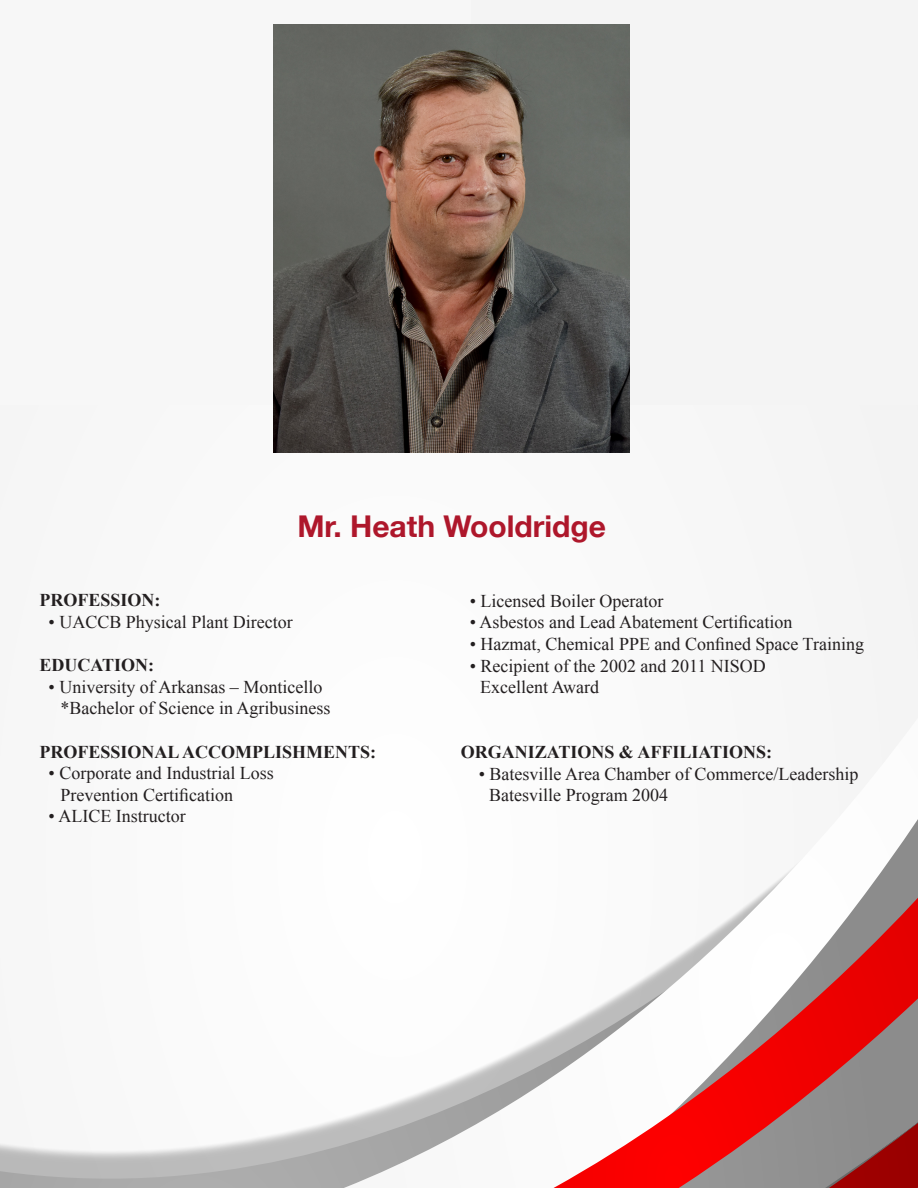
<style>
.page{position:relative;width:918px;height:1188px;background:#fff}
.page>*{position:absolute;margin:0;border:0;box-sizing:border-box;transform-origin:0 0}
.t1{font:700 30px "Helvetica Neue";color:#ae172b}
.t2{font:18px "Times New Roman";color:#231f20}
.t3{font:700 18px "Times New Roman";color:#231f20}
</style>
<div class="page">
<div style="left:0;top:0;width:506px;height:475px;background:#f7f7f7"></div>
<div style="left:472px;top:0;width:446px;height:439px;background:#f4f4f4"></div>
<div style="left:0;top:405px;width:918px;height:783px;background:#fafafa"></div>
<svg style="left:757px;top:819px;width:161px;height:79px"></svg>
<svg style="left:0;top:1032px;width:554px;height:156px"></svg>
<svg style="left:554px;top:898px;width:364px;height:290px"></svg>
<svg style="left:829px;top:1123px;width:89px;height:65px;background:#934646"></svg>
<img style="left:274px;top:25px;width:356px;height:427px">
<p class="t1" style="left:297px;top:503px;width:310px">Mr. Heath Wooldridge</p>
<p class="t3" style="left:40px;top:588px;width:123px">PROFESSION:</p>
<p class="t2" style="left:49px;top:610px;width:246px">• UACCB Physical Plant Director</p>
<p class="t3" style="left:40px;top:653px;width:116px">EDUCATION:</p>
<p class="t2" style="left:49px;top:675px;width:275px">• University of Arkansas – Monticello</p>
<p class="t2" style="left:61px;top:696px;width:271px">*Bachelor of Science in Agribusiness</p>
<p class="t3" style="left:40px;top:739px;width:338px">PROFESSIONAL ACCOMPLISHMENTS:</p>
<p class="t2" style="left:49px;top:761px;width:227px">• Corporate and Industrial Loss</p>
<p class="t2" style="left:61px;top:783px;width:174px">Prevention Certification</p>
<p class="t2" style="left:49px;top:804px;width:139px">• ALICE Instructor</p>
<p class="t2" style="left:470px;top:589px;width:195px">• Licensed Boiler Operator</p>
<p class="t2" style="left:470px;top:610px;width:324px">• Asbestos and Lead Abatement Certification</p>
<p class="t2" style="left:470px;top:632px;width:396px">• Hazmat, Chemical PPE and Confined Space Training</p>
<p class="t2" style="left:470px;top:653px;width:298px">• Recipient of the 2002 and 2011 NISOD</p>
<p class="t2" style="left:480px;top:675px;width:120px">Excellent Award</p>
<p class="t3" style="left:461px;top:740px;width:313px">ORGANIZATIONS &amp; AFFILIATIONS:</p>
<p class="t2" style="left:479px;top:761px;width:381px">• Batesville Area Chamber of Commerce/Leadership</p>
<p class="t2" style="left:489px;top:783px;width:180px">Batesville Program 2004</p>
</div>
